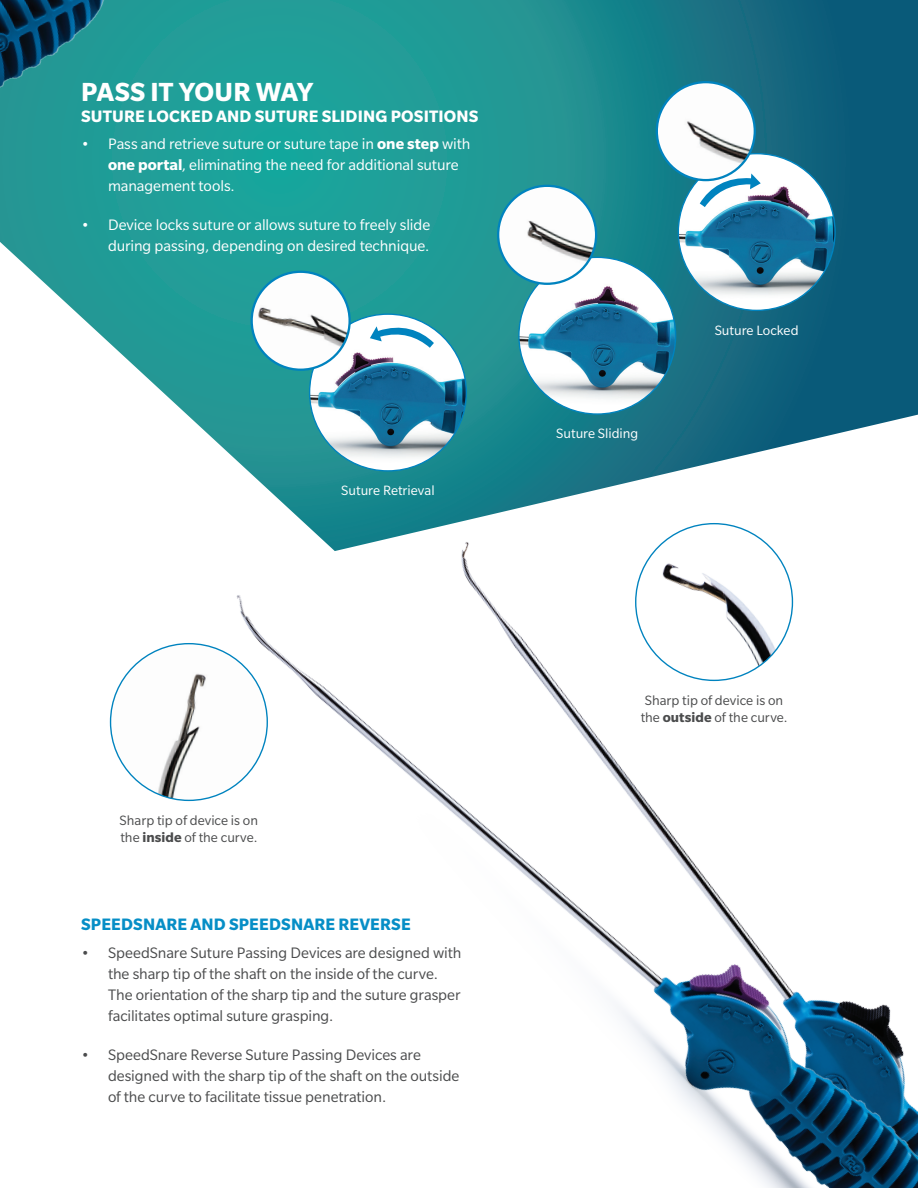
<style>
.page{position:relative;width:918px;height:1188px;background:#fff}
.page>*{position:absolute;margin:0;border:0;box-sizing:border-box;transform-origin:0 0}
.t1{font:700 28.5px "Slate Pro";color:#fff}
.t2{font:700 18px "Slate Pro";letter-spacing:.01em;color:#fff}
.t3{font:700 18px "Slate Pro";letter-spacing:.01em;color:#068ec6}
.t4{font:16.5px/21px "Slate Pro";letter-spacing:-.005em;color:#4b4c4d}
.t5{font:16.5px/21px "Slate Pro";letter-spacing:-.005em;color:#fff}
.ZB_Bullets_Indicatio{font:14.7px/17.7px "Slate Pro";color:#4b4c4d}
.ZB_Bullets_Indicatio-2{font:14.7px "Slate Pro";color:#fff}
.s1{font-weight:700}
</style>
<div class="page">
<svg style="left:0;top:0;width:918px;height:528px;background:#3c999e"></svg>
<img style="left:0;top:0;width:200px;height:144px">
<img style="left:310px;top:314px;width:156px;height:157px;border-radius:78px">
<svg style="left:370px;top:323px;width:64px;height:25px"></svg>
<img style="left:252px;top:272px;width:98px;height:98px;border-radius:49px">
<div style="left:251px;top:271px;width:100px;height:100px;border:2px solid #0083bf;border-radius:50%"></div>
<img style="left:519px;top:257px;width:157px;height:157px;border-radius:78px">
<img style="left:498px;top:186px;width:98px;height:98px;border-radius:49px">
<div style="left:497px;top:185px;width:100px;height:100px;border:2px solid #0083bf;border-radius:50%"></div>
<img style="left:678px;top:154px;width:157px;height:156px;border-radius:78px">
<svg style="left:700px;top:173px;width:61px;height:34px"></svg>
<img style="left:657px;top:82px;width:98px;height:98px;border-radius:49px">
<div style="left:656px;top:81px;width:100px;height:100px;border:2px solid #0083bf;border-radius:50%"></div>
<img style="left:111px;top:644px;width:156px;height:156px;border-radius:78px">
<img style="left:357px;top:470px;width:561px;height:58px">
<img style="left:164px;top:528px;width:754px;height:660px">
<p class="t1" style="left:81px;top:76px;width:234px">PASS IT YOUR WAY</p>
<p class="t2" style="left:81px;top:106px;width:399px">SUTURE LOCKED AND SUTURE SLIDING POSITIONS</p>
<p class="t5" style="left:108px;top:134px;width:364px;text-indent:-27px">• Pass and retrieve suture or suture tape in <span class="s1">one step</span> with <span class="s1">one portal</span>, eliminating the need for additional suture management tools.</p>
<p class="t5" style="left:81px;top:215px;width:351px;text-align:right">• Device locks suture or allows suture to freely slide during passing, depending on desired technique.</p>
<p class="ZB_Bullets_Indicatio-2" style="left:341px;top:483px;width:95px">Suture Retrieval</p>
<p class="ZB_Bullets_Indicatio-2" style="left:556px;top:426px;width:84px">Suture Sliding</p>
<p class="ZB_Bullets_Indicatio-2" style="left:715px;top:322px;width:86px">Suture Locked</p>
<p class="ZB_Bullets_Indicatio" style="left:120px;top:811px;width:140px">Sharp tip of device is on the <span class="s1">inside</span> of the curve.</p>
<p class="t3" style="left:81px;top:915px;width:331px">SPEEDSNARE AND SPEEDSNARE REVERSE</p>
<p class="t4" style="left:108px;top:942px;width:355px;text-indent:-27px">• SpeedSnare Suture Passing Devices are designed with the sharp tip of the shaft on the inside of the curve.<br>The orientation of the sharp tip and the suture grasper facilitates optimal suture grasping.</p>
<p class="t4" style="left:108px;top:1044px;width:353px;text-indent:-27px">• SpeedSnare Reverse Suture Passing Devices are designed with the sharp tip of the shaft on the outside of the curve to facilitate tissue penetration.</p>
<p class="ZB_Bullets_Indicatio" style="left:641px;top:691px;width:148px">Sharp tip of device is on the <span class="s1">outside</span> of the curve.</p>
</div>
